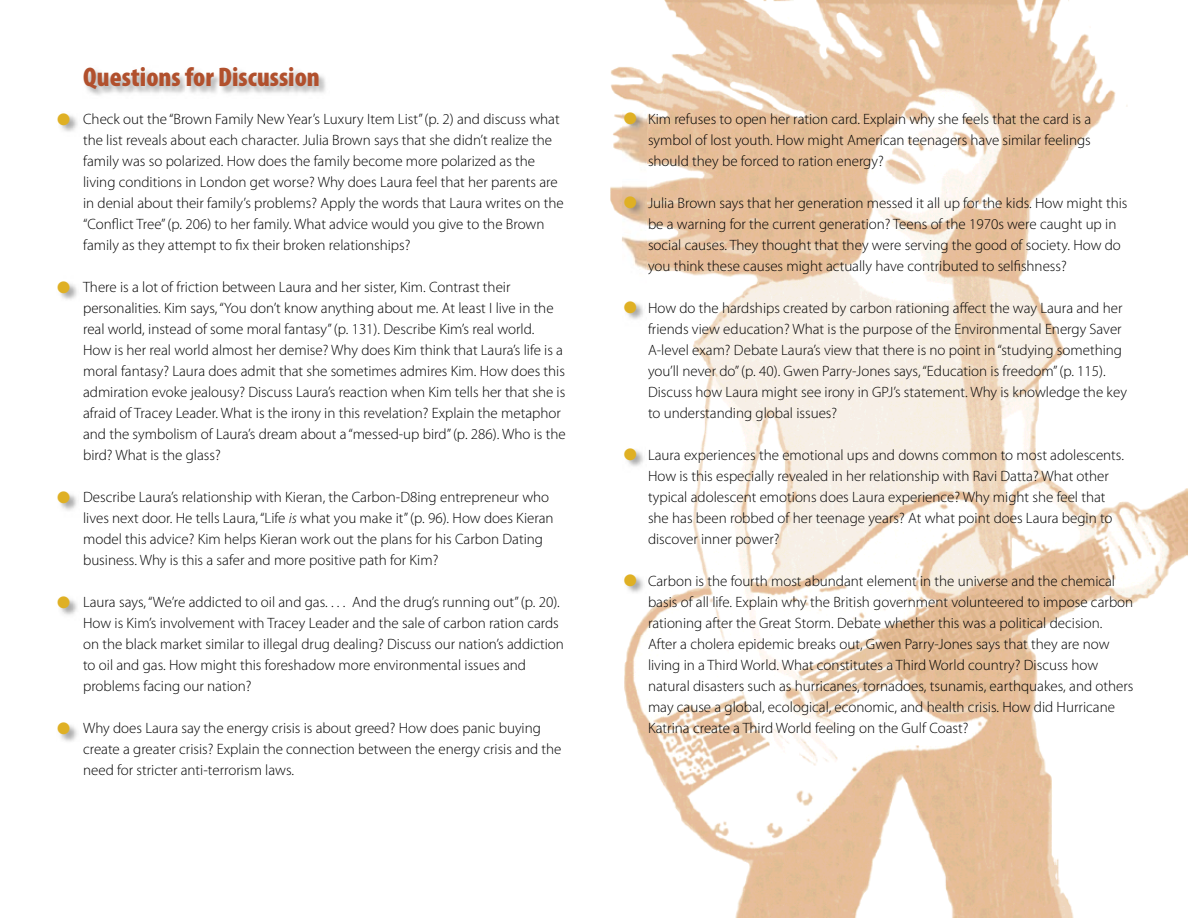
<style>
.page{position:relative;width:1188px;height:918px;background:#fff}
.page>*{position:absolute;margin:0;border:0;box-sizing:border-box;transform-origin:0 0}
.t1{font:900 condensed 27px "Myriad Pro";color:#b1502d}
.t2{font:16.5px "Zapf Dingbats ITC";color:#dfb024}
.t3{font:300 15px/21px "Myriad Pro";color:#000}
.s1{font-style:italic}
</style>
<div class="page">
<img style="left:610px;top:0;width:578px;height:918px">
<img style="left:85px;top:70px;width:241px;height:25px">
<img style="left:60px;top:115px;width:18px;height:627px">
<img style="left:623px;top:110px;width:23px;height:485px">
<p class="t2" style="left:57px;top:112px;width:15px">●</p>
<p class="t2" style="left:57px;top:280px;width:15px">●</p>
<p class="t2" style="left:57px;top:490px;width:15px">●</p>
<p class="t2" style="left:57px;top:595px;width:15px">●</p>
<p class="t2" style="left:57px;top:721px;width:15px">●</p>
<h1 class="t1" style="left:83px;top:62px;width:238px">Questions for Discussion</h1>
<p class="t3" style="left:83px;top:109px;width:482px">Check out the “Brown Family New Year’s Luxury Item List” (p. 2) and discuss what the list reveals about each character. Julia Brown says that she didn’t realize the family was so polarized. How does the family become more polarized as the living conditions in London get worse? Why does Laura feel that her parents are in denial about their family’s problems? Apply the words that Laura writes on the “Conflict Tree” (p. 206) to her family. What advice would you give to the Brown family as they attempt to fix their broken relationships?</p>
<p class="t3" style="left:83px;top:277px;width:484px">There is a lot of friction between Laura and her sister, Kim. Contrast their personalities. Kim says, “You don’t know anything about me. At least I live in the real world, instead of some moral fantasy” (p. 131). Describe Kim’s real world.<br>How is her real world almost her demise? Why does Kim think that Laura’s life is a moral fantasy? Laura does admit that she sometimes admires Kim. How does this admiration evoke jealousy? Discuss Laura’s reaction when Kim tells her that she is afraid of Tracey Leader. What is the irony in this revelation? Explain the metaphor and the symbolism of Laura’s dream about a “messed-up bird” (p. 286). Who is the bird? What is the glass?</p>
<p class="t3" style="left:83px;top:487px;width:472px">Describe Laura’s relationship with Kieran, the Carbon-D8ing entrepreneur who lives next door. He tells Laura, “Life <span class="s1">is</span> what you make it” (p. 96). How does Kieran model this advice? Kim helps Kieran work out the plans for his Carbon Dating business. Why is this a safer and more positive path for Kim?</p>
<p class="t3" style="left:83px;top:592px;width:482px">Laura says, “We’re addicted to oil and gas. . . . And the drug’s running out” (p. 20).<br>How is Kim’s involvement with Tracey Leader and the sale of carbon ration cards on the black market similar to illegal drug dealing? Discuss our nation’s addiction to oil and gas. How might this foreshadow more environmental issues and problems facing our nation?</p>
<p class="t3" style="left:83px;top:718px;width:480px">Why does Laura say the energy crisis is about greed? How does panic buying create a greater crisis? Explain the connection between the energy crisis and the need for stricter anti-terrorism laws.</p>
<p class="t2" style="left:624px;top:110px;width:15px">●</p>
<p class="t2" style="left:624px;top:194px;width:15px">●</p>
<p class="t2" style="left:624px;top:299px;width:15px">●</p>
<p class="t2" style="left:624px;top:446px;width:15px">●</p>
<p class="t2" style="left:624px;top:572px;width:15px">●</p>
<p class="t3" style="left:648px;top:109px;width:445px;text-align:justify">Kim refuses to open her ration card. Explain why she feels that the card is a symbol of lost youth. How might American teenagers have similar feelings should they be forced to ration energy?</p>
<p class="t3" style="left:648px;top:193px;width:481px">Julia Brown says that her generation messed it all up for the kids. How might this be a warning for the current generation? Teens of the 1970s were caught up in social causes. They thought that they were serving the good of society. How do you think these causes might actually have contributed to selfishness?</p>
<p class="t3" style="left:648px;top:298px;width:481px">How do the hardships created by carbon rationing affect the way Laura and her friends view education? What is the purpose of the Environmental Energy Saver A-level exam? Debate Laura’s view that there is no point in “studying something you’ll never do” (p. 40). Gwen Parry-Jones says, “Education is freedom” (p. 115).<br>Discuss how Laura might see irony in GPJ’s statement. Why is knowledge the key to understanding global issues?</p>
<p class="t3" style="left:648px;top:445px;width:477px">Laura experiences the emotional ups and downs common to most adolescents.<br>How is this especially revealed in her relationship with Ravi Datta? What other typical adolescent emotions does Laura experience? Why might she feel that she has been robbed of her teenage years? At what point does Laura begin to discover inner power?</p>
<p class="t3" style="left:648px;top:571px;width:487px">Carbon is the fourth most abundant element in the universe and the chemical basis of all life. Explain why the British government volunteered to impose carbon rationing after the Great Storm. Debate whether this was a political decision.<br>After a cholera epidemic breaks out, Gwen Parry-Jones says that they are now living in a Third World. What constitutes a Third World country? Discuss how natural disasters such as hurricanes, tornadoes, tsunamis, earthquakes, and others may cause a global, ecological, economic, and health crisis. How did Hurricane Katrina create a Third World feeling on the Gulf Coast?</p>
</div>
